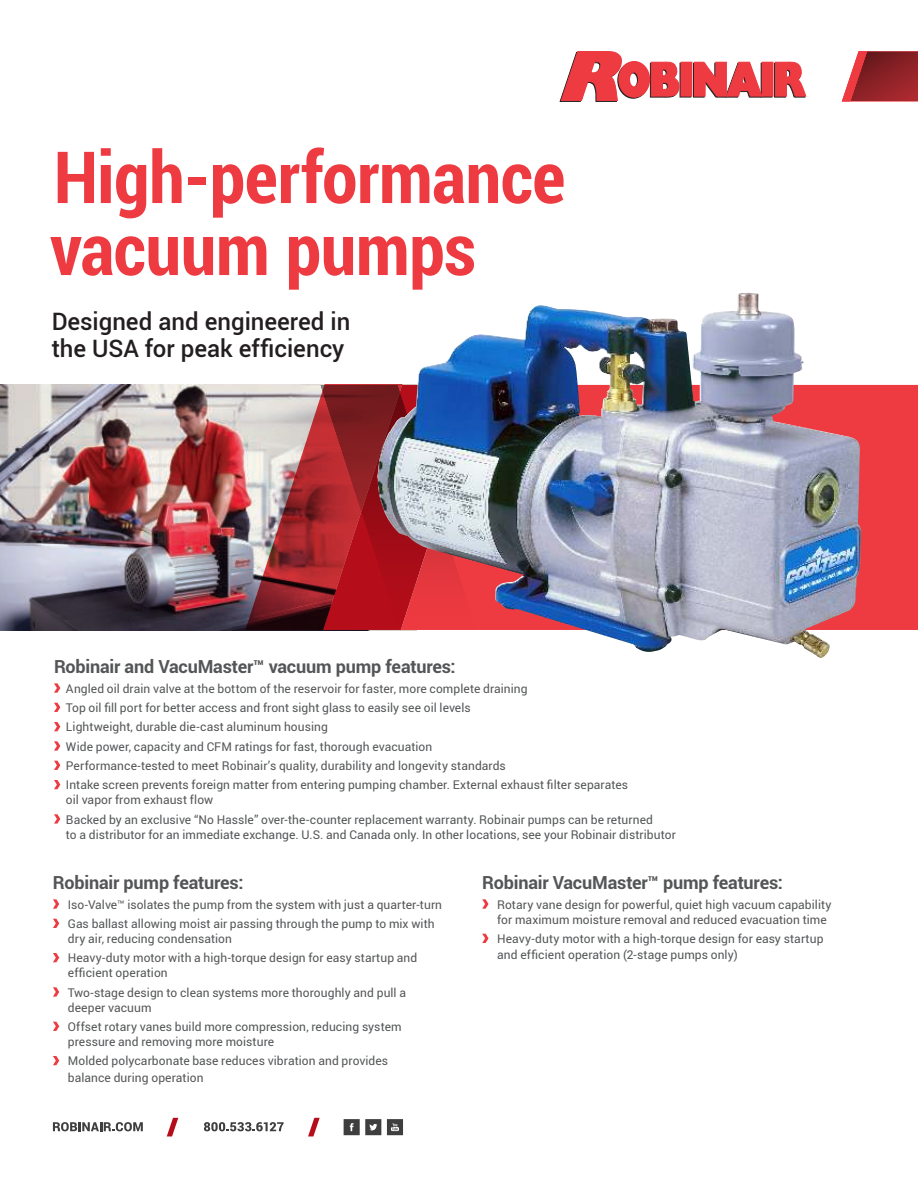
<style>
.page{position:relative;width:918px;height:1188px;background:#fff}
.page>*{position:absolute;margin:0;border:0;box-sizing:border-box;transform-origin:0 0}
.t1{font:700 condensed 72px/72px "Roboto";letter-spacing:-.005em;color:#ee3a41}
.t2{font:500 24px/27px "Roboto";color:#231f20}
.t3{font:700 18px "Roboto";letter-spacing:-.01em;color:#545557}
.t4{font:12px/19.4px "Roboto";letter-spacing:.005em;color:#545557}
</style>
<div class="page">
<div style="left:681px;top:62px;width:11px;height:34px;background:#ee3a41"></div>
<svg style="left:560px;top:51px;width:121px;height:51px"></svg>
<svg style="left:693px;top:61px;width:70px;height:37px"></svg>
<div style="left:762px;top:62px;width:11px;height:34px;background:#ee3a41"></div>
<svg style="left:774px;top:62px;width:32px;height:36px"></svg>
<svg style="left:842px;top:51px;width:76px;height:51px;background:#a53d42"></svg>
<img style="left:0;top:385px;width:417px;height:246px">
<img style="left:245px;top:385px;width:75px;height:245px">
<img style="left:480px;top:385px;width:438px;height:245px">
<svg style="left:320px;top:385px;width:160px;height:245px;background:#a91f26"></svg>
<img style="left:377px;top:293px;width:370px;height:317px">
<svg style="left:54px;top:683px;width:6px;height:10px"></svg>
<svg style="left:54px;top:703px;width:6px;height:9px"></svg>
<svg style="left:54px;top:722px;width:6px;height:9px"></svg>
<svg style="left:54px;top:741px;width:6px;height:10px"></svg>
<svg style="left:54px;top:761px;width:6px;height:9px"></svg>
<svg style="left:54px;top:780px;width:6px;height:9px"></svg>
<svg style="left:54px;top:814px;width:6px;height:10px"></svg>
<svg style="left:53px;top:899px;width:6px;height:10px"></svg>
<svg style="left:53px;top:919px;width:6px;height:9px"></svg>
<svg style="left:53px;top:953px;width:6px;height:9px"></svg>
<svg style="left:53px;top:987px;width:6px;height:10px"></svg>
<svg style="left:53px;top:1022px;width:6px;height:9px"></svg>
<svg style="left:53px;top:1056px;width:6px;height:9px"></svg>
<svg style="left:482px;top:899px;width:7px;height:10px"></svg>
<svg style="left:482px;top:934px;width:7px;height:9px"></svg>
<svg style="left:53px;top:1122px;width:90px;height:9px"></svg>
<svg style="left:204px;top:1122px;width:80px;height:9px"></svg>
<svg style="left:167px;top:1118px;width:11px;height:18px"></svg>
<svg style="left:308px;top:1118px;width:12px;height:18px"></svg>
<svg style="left:344px;top:1119px;width:37px;height:16px"></svg>
<svg style="left:387px;top:1119px;width:16px;height:16px"></svg>
<h1 class="t1" style="left:50px;top:147px;width:517px">High-performance vacuum pumps</h1>
<h2 class="t2" style="left:52px;top:310px;width:300px">Designed and engineered in the USA for peak efficiency</h2>
<h3 class="t3" style="left:54px;top:659px;width:403px">Robinair and VacuMaster™ vacuum pump features:</h3>
<p class="t4" style="left:66px;top:680px;width:564px">Angled oil drain valve at the bottom of the reservoir for faster, more complete draining<br>Top oil fill port for better access and front sight glass to easily see oil levels<br>Lightweight, durable die-cast aluminum housing<br>Wide power, capacity and CFM ratings for fast, thorough evacuation<br>Performance-tested to meet Robinair’s quality, durability and longevity standards<br>Intake screen prevents foreign matter from entering pumping chamber. External exhaust filter separates</p>
<p class="t4" style="left:66px;top:791px;width:589px">oil vapor from exhaust flow<br>Backed by an exclusive “No Hassle” over-the-counter replacement warranty. Robinair pumps can be returned</p>
<p class="t4" style="left:66px;top:824px;width:611px">to a distributor for an immediate exchange. U.S. and Canada only. In other locations, see your Robinair distributor</p>
<h3 class="t3" style="left:53px;top:875px;width:192px">Robinair pump features:</h3>
<p class="t4" style="left:68px;top:894px;width:376px">Iso-Valve™ isolates the pump from the system with just a quarter-turn<br>Gas ballast allowing moist air passing through the pump to mix with</p>
<p class="t4" style="left:68px;top:929px;width:351px">dry air, reducing condensation<br>Heavy-duty motor with a high-torque design for easy startup and</p>
<p class="t4" style="left:68px;top:963px;width:340px">efficient operation<br>Two-stage design to clean systems more thoroughly and pull a</p>
<p class="t4" style="left:68px;top:999px;width:335px">deeper vacuum<br>Offset rotary vanes build more compression, reducing system</p>
<p class="t4" style="left:68px;top:1033px;width:322px">pressure and removing more moisture<br>Molded polycarbonate base reduces vibration and provides</p>
<p class="t4" style="left:68px;top:1069px;width:137px">balance during operation</p>
<h3 class="t3" style="left:482px;top:875px;width:302px">Robinair VacuMaster™ pump features:</h3>
<p class="t4" style="left:497px;top:896px;width:336px;line-height:15px">Rotary vane design for powerful, quiet high vacuum capability for maximum moisture removal and reduced evacuation time</p>
<p class="t4" style="left:497px;top:930px;width:328px;line-height:16.5px">Heavy-duty motor with a high-torque design for easy startup and efficient operation (2-stage pumps only)</p>
</div>
